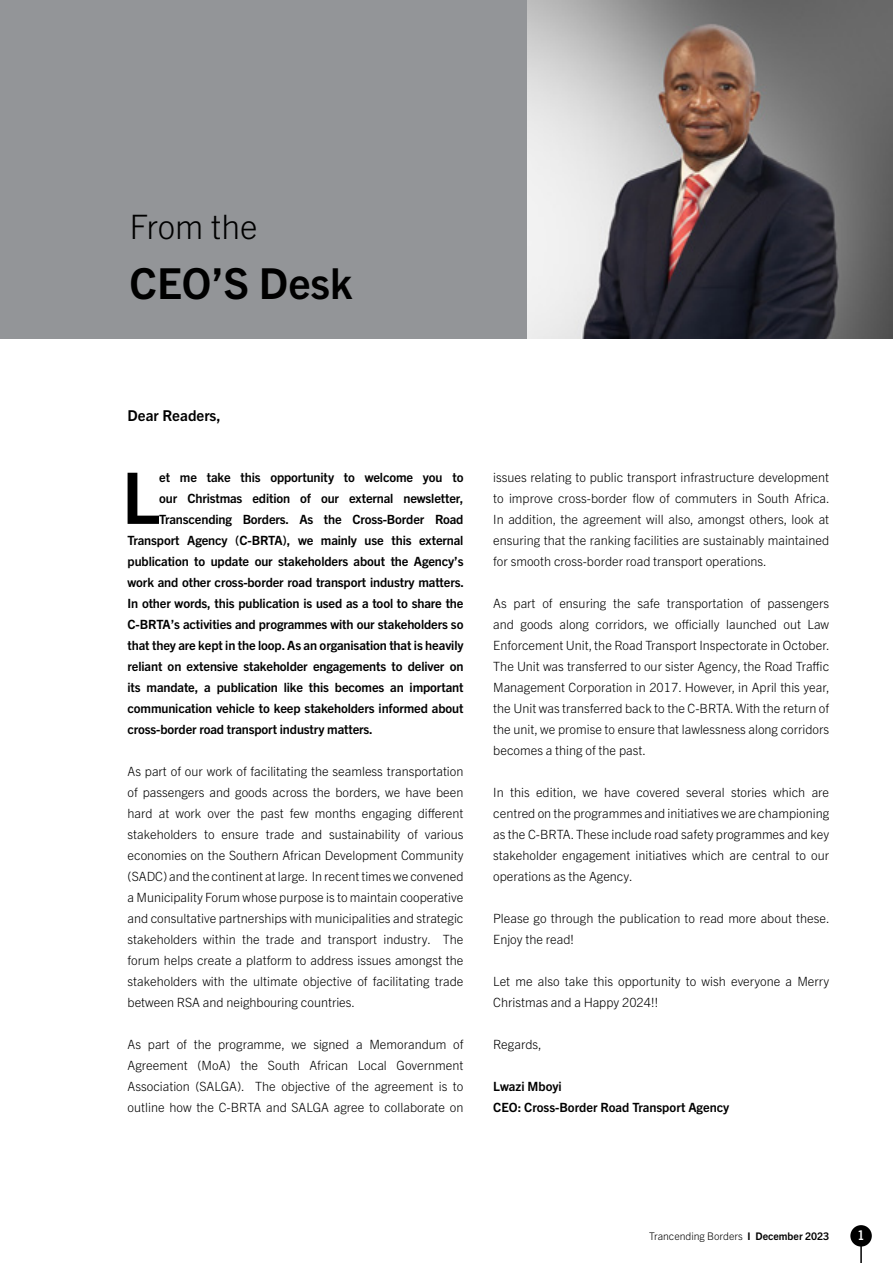
<style>
.page{position:relative;width:893px;height:1263px;background:#fff}
.page>*{position:absolute;margin:0;border:0;box-sizing:border-box;transform-origin:0 0}
.t1{font:700 71.25px "Trade Gothic Next LT Pro";color:#000}
.t2{font:700 42.75px "Trade Gothic Next LT Pro";color:#000}
.t3{font:300 33.75px "Trade Gothic Next LT Pro";color:#000}
.t4{font:700 15px "Trade Gothic Next LT Pro";color:#000}
.t5{font:700 condensed 13.5px "Trade Gothic Next LT Pro";color:#fff}
.t6{font:300 12.75px/21px "Trade Gothic Next LT Pro";color:#000;text-align:justify}
.t7{font:700 12.75px/21px "Trade Gothic Next LT Pro";letter-spacing:-.01em;color:#000}
.t8{font:300 10.5px "Trade Gothic Next LT Pro";color:#000}
.s1{font-weight:700}
</style>
<div class="page">
<hr style="left:860px;top:1240px;width:2px;height:23px;background:#000">
<div style="left:850px;top:1225px;width:22px;height:21px;background:#000;border-radius:50%"></div>
<div style="left:0;top:0;width:893px;height:339px;background:#939598"></div>
<img style="left:527px;top:0;width:366px;height:339px">
<h3 class="t3" style="left:130px;top:204px;width:130px">From the</h3>
<h2 class="t2" style="left:130px;top:254px;width:224px">CEO’S Desk</h2>
<p class="t4" style="left:128px;top:405px;width:95px">Dear Readers,</p>
<h1 class="t1" style="left:122px;top:448px;width:40px">L</h1>
<p class="t7" style="left:159px;top:466px;width:306px">et me take this opportunity to welcome you to</p>
<p class="t7" style="left:159px;top:487px;width:306px">our Christmas edition of our external newsletter,</p>
<p class="t7" style="left:159px;top:508px;width:306px">Transcending Borders. As the Cross-Border Road</p>
<p class="t7" style="left:128px;top:529px;width:337px">Transport Agency (C-BRTA), we mainly use this external</p>
<p class="t7" style="left:128px;top:550px;width:337px">publication to update our stakeholders about the Agency’s</p>
<p class="t7" style="left:128px;top:571px;width:338px">work and other cross-border road transport industry matters.</p>
<p class="t7" style="left:128px;top:592px;width:337px">In other words, this publication is used as a tool to share the</p>
<p class="t7" style="left:128px;top:613px;width:337px">C-BRTA’s activities and programmes with our stakeholders so</p>
<p class="t7" style="left:128px;top:634px;width:337px">that they are kept in the loop. As an organisation that is heavily</p>
<p class="t7" style="left:128px;top:655px;width:337px">reliant on extensive stakeholder engagements to deliver on</p>
<p class="t7" style="left:128px;top:676px;width:337px">its mandate, a publication like this becomes an important</p>
<p class="t7" style="left:128px;top:697px;width:337px">communication vehicle to keep stakeholders informed about</p>
<p class="t7" style="left:128px;top:718px;width:247px">cross-border road transport industry matters.</p>
<p class="t6" style="left:128px;top:760px;width:337px">As part of our work of facilitating the seamless transportation of passengers and goods across the borders, we have been hard at work over the past few months engaging different stakeholders to ensure trade and sustainability of various economies on the Southern African Development Community (SADC) and the continent at large. In recent times we convened a Municipality Forum whose purpose is to maintain cooperative and consultative partnerships with municipalities and strategic stakeholders within the trade and transport industry. The forum helps create a platform to address issues amongst the stakeholders with the ultimate objective of facilitating trade between RSA and neighbouring countries.</p>
<p class="t6" style="left:128px;top:1033px;width:337px">As part of the programme, we signed a Memorandum of Agreement (MoA) the South African Local Government Association (SALGA). The objective of the agreement is to outline how the C-BRTA and SALGA agree to collaborate on</p>
<p class="t6" style="left:493px;top:466px;width:338px">issues relating to public transport infrastructure development to improve cross-border flow of commuters in South Africa.<br>In addition, the agreement will also, amongst others, look at ensuring that the ranking facilities are sustainably maintained for smooth cross-border road transport operations.</p>
<p class="t6" style="left:493px;top:592px;width:338px">As part of ensuring the safe transportation of passengers and goods along corridors, we officially launched out Law Enforcement Unit, the Road Transport Inspectorate in October.<br>The Unit was transferred to our sister Agency, the Road Traffic Management Corporation in 2017. However, in April this year, the Unit was transferred back to the C-BRTA. With the return of the unit, we promise to ensure that lawlessness along corridors becomes a thing of the past.</p>
<p class="t6" style="left:493px;top:781px;width:337px">In this edition, we have covered several stories which are centred on the programmes and initiatives we are championing as the C-BRTA. These include road safety programmes and key stakeholder engagement initiatives which are central to our operations as the Agency.</p>
<p class="t6" style="left:493px;top:907px;width:338px">Please go through the publication to read more about these.<br>Enjoy the read!</p>
<p class="t6" style="left:493px;top:970px;width:337px">Let me also take this opportunity to wish everyone a Merry<br>Christmas and a Happy 2024!!</p>
<p class="t6" style="left:493px;top:1033px;width:50px">Regards,</p>
<p class="t7" style="left:493px;top:1075px;width:238px">Lwazi Mboyi<br>CEO: Cross-Border Road Transport Agency</p>
<p class="t8" style="left:649px;top:1229px;width:181px">Trancending Borders <span class="s1">I December 2023</span></p>
<p class="t5" style="left:858px;top:1226px;width:8px">1</p>
</div>
